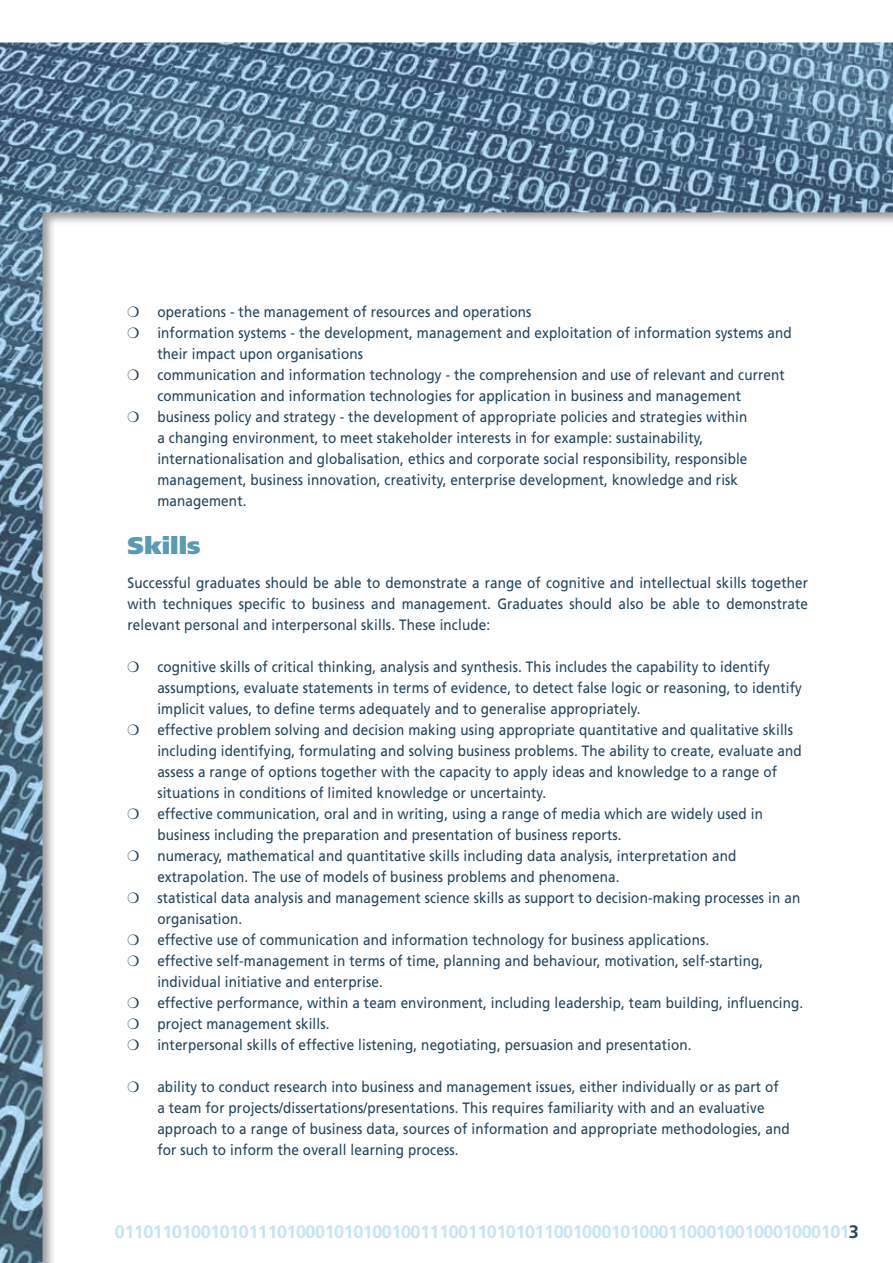
<style>
.page{position:relative;width:893px;height:1263px;background:#fff}
.page>*{position:absolute;margin:0;border:0;box-sizing:border-box;transform-origin:0 0}
.t1{font:900 24px "Frutiger LT Std";color:#599ab5}
.t2{font:700 18px "Frutiger LT Std";letter-spacing:-.025em;color:#c3e4f5}
.t3{font:15px/21px "Frutiger LT Std";letter-spacing:.01em;color:#214561;text-align:justify;scale:.9 1}
.s1{color:#214561}
</style>
<div class="page">
<img style="left:0;top:43px;width:892px;height:1220px">
<p class="t3" style="left:128px;top:301px;width:450px">❍ operations - the management of resources and operations</p>
<p class="t3" style="left:128px;top:322px;width:739px">❍ information systems - the development, management and exploitation of information systems and</p>
<p class="t3" style="left:157px;top:343px;width:230px">their impact upon organisations</p>
<p class="t3" style="left:128px;top:364px;width:732px">❍ communication and information technology - the comprehension and use of relevant and current</p>
<p class="t3" style="left:157px;top:385px;width:650px">communication and information technologies for application in business and management</p>
<p class="t3" style="left:128px;top:406px;width:690px">❍ business policy and strategy - the development of appropriate policies and strategies within</p>
<p class="t3" style="left:157px;top:427px;width:608px">a changing environment, to meet stakeholder interests in for example: sustainability,</p>
<p class="t3" style="left:157px;top:448px;width:657px">internationalisation and globalisation, ethics and corporate social responsibility, responsible</p>
<p class="t3" style="left:157px;top:469px;width:647px">management, business innovation, creativity, enterprise development, knowledge and risk</p>
<p class="t3" style="left:157px;top:490px;width:101px">management.</p>
<h1 class="t1" style="left:128px;top:531px;width:74px">Skills</h1>
<p class="t3" style="left:128px;top:572px;width:757px">Successful graduates should be able to demonstrate a range of cognitive and intellectual skills together with techniques specific to business and management. Graduates should also be able to demonstrate relevant personal and interpersonal skills. These include:</p>
<p class="t3" style="left:128px;top:656px;width:715px">❍ cognitive skills of critical thinking, analysis and synthesis. This includes the capability to identify</p>
<p class="t3" style="left:157px;top:677px;width:718px">assumptions, evaluate statements in terms of evidence, to detect false logic or reasoning, to identify</p>
<p class="t3" style="left:157px;top:698px;width:538px">implicit values, to define terms adequately and to generalise appropriately.</p>
<p class="t3" style="left:128px;top:719px;width:741px">❍ effective problem solving and decision making using appropriate quantitative and qualitative skills</p>
<p class="t3" style="left:157px;top:740px;width:718px">including identifying, formulating and solving business problems. The ability to create, evaluate and</p>
<p class="t3" style="left:157px;top:761px;width:690px">assess a range of options together with the capacity to apply ideas and knowledge to a range of</p>
<p class="t3" style="left:157px;top:782px;width:434px">situations in conditions of limited knowledge or uncertainty.</p>
<p class="t3" style="left:128px;top:803px;width:707px">❍ effective communication, oral and in writing, using a range of media which are widely used in</p>
<p class="t3" style="left:157px;top:824px;width:517px">business including the preparation and presentation of business reports.</p>
<p class="t3" style="left:128px;top:845px;width:678px">❍ numeracy, mathematical and quantitative skills including data analysis, interpretation and</p>
<p class="t3" style="left:157px;top:866px;width:515px">extrapolation. The use of models of business problems and phenomena.</p>
<p class="t3" style="left:128px;top:887px;width:749px">❍ statistical data analysis and management science skills as support to decision-making processes in an</p>
<p class="t3" style="left:157px;top:908px;width:96px">organisation.</p>
<p class="t3" style="left:128px;top:929px;width:648px">❍ effective use of communication and information technology for business applications.</p>
<p class="t3" style="left:128px;top:950px;width:708px">❍ effective self-management in terms of time, planning and behaviour, motivation, self-starting,</p>
<p class="t3" style="left:157px;top:971px;width:252px">individual initiative and enterprise.</p>
<p class="t3" style="left:128px;top:992px;width:752px">❍ effective performance, within a team environment, including leadership, team building, influencing.</p>
<p class="t3" style="left:128px;top:1013px;width:226px">❍ project management skills.</p>
<p class="t3" style="left:128px;top:1034px;width:628px">❍ interpersonal skills of effective listening, negotiating, persuasion and presentation.</p>
<p class="t3" style="left:157px;top:1076px;width:704px;text-align:left;text-indent:-30px">❍ ability to conduct research into business and management issues, either individually or as part of a team for projects/dissertations/presentations. This requires familiarity with and an evaluative approach to a range of business data, sources of information and appropriate methodologies, and for such to inform the overall learning process.</p>
<p class="t2" style="left:115px;top:1221px;width:746px">01101101001010111010001010100100111001101010110010001010001100010010001000101<span class="s1">3</span></p>
</div>
